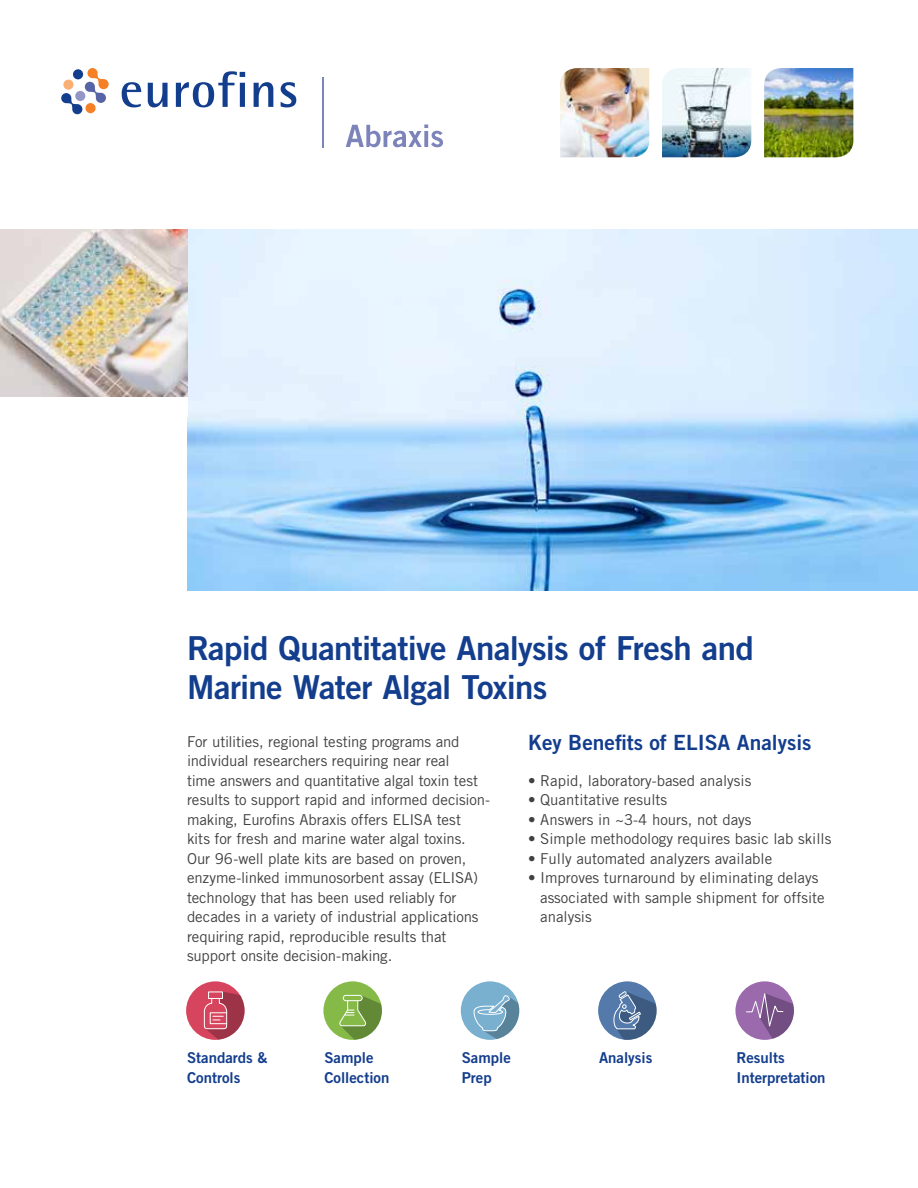
<style>
.page{position:relative;width:918px;height:1188px;background:#fff}
.page>*{position:absolute;margin:0;border:0;box-sizing:border-box;transform-origin:0 0}
.t1{font:33px/39px "Trade Gothic LT Pro Bd 2";letter-spacing:-.02em;color:#133d8d}
.t2{font:21px "Trade Gothic LT Pro Bd 2";color:#133d8d}
.t3{font:15px/19.5px "Trade Gothic LT Pro";color:#414042}
.t4{font:15px/19.5px "Trade Gothic LT Pro Bd 2";color:#133d8d}
</style>
<div class="page">
<img style="left:187px;top:230px;width:731px;height:361px">
<div style="left:598px;top:981px;width:59px;height:59px;background:#537aab;border-radius:50%"></div>
<svg style="left:613px;top:991px;width:44px;height:49px"></svg>
<div style="left:735px;top:981px;width:59px;height:59px;background:#9b6aad;border-radius:50%"></div>
<svg style="left:746px;top:988px;width:48px;height:51px"></svg>
<div style="left:186px;top:981px;width:59px;height:59px;background:#d6455d;border-radius:50%"></div>
<svg style="left:203px;top:992px;width:42px;height:48px"></svg>
<div style="left:461px;top:981px;width:58px;height:59px;background:#7ab0cf;border-radius:50%"></div>
<svg style="left:472px;top:993px;width:47px;height:46px"></svg>
<div style="left:323px;top:981px;width:59px;height:59px;background:#86ba48;border-radius:50%"></div>
<svg style="left:339px;top:995px;width:43px;height:45px"></svg>
<img style="left:0;top:230px;width:187px;height:167px">
<svg style="left:61px;top:68px;width:48px;height:46px"></svg>
<div style="left:85px;top:103px;width:11px;height:10px;background:#f58025;border-radius:50%"></div>
<div style="left:63px;top:80px;width:11px;height:10px;background:#faaf75;border-radius:50%"></div>
<div style="left:73px;top:69px;width:10px;height:10px;background:#133d8d;border-radius:50%"></div>
<svg style="left:122px;top:82px;width:19px;height:25px"></svg>
<svg style="left:148px;top:83px;width:20px;height:24px"></svg>
<svg style="left:176px;top:71px;width:69px;height:36px"></svg>
<svg style="left:254px;top:82px;width:19px;height:25px"></svg>
<svg style="left:281px;top:82px;width:15px;height:25px"></svg>
<hr style="left:322px;top:77px;width:2px;height:71px;background:#7d84ba">
<svg style="left:346px;top:124px;width:97px;height:23px"></svg>
<img style="left:764px;top:68px;width:89px;height:89px">
<img style="left:662px;top:68px;width:89px;height:89px">
<img style="left:560px;top:68px;width:89px;height:89px">
<h1 class="t1" style="left:187px;top:628px;width:568px">Rapid Quantitative Analysis of Fresh and<br>Marine Water Algal Toxins</h1>
<p class="t3" style="left:187px;top:732px;width:305px">For utilities, regional testing programs and individual researchers requiring near real<br>time answers and quantitative algal toxin test results to support rapid and informed decision&shy;making, Eurofins Abraxis offers ELISA test<br>kits for fresh and marine water algal toxins.<br>Our 96-well plate kits are based on proven, enzyme-linked immunosorbent assay (ELISA) technology that has been used reliably for decades in a variety of industrial applications requiring rapid, reproducible results that support onsite decision-making.</p>
<h2 class="t2" style="left:528px;top:729px;width:285px">Key Benefits of ELISA Analysis</h2>
<p class="t3" style="left:528px;top:771px;width:225px">• Rapid, laboratory-based analysis</p>
<p class="t3" style="left:528px;top:790px;width:141px">• Quantitative results</p>
<p class="t3" style="left:528px;top:810px;width:225px">• Answers in ~3-4 hours, not days</p>
<p class="t3" style="left:528px;top:829px;width:305px">• Simple methodology requires basic lab skills</p>
<p class="t3" style="left:528px;top:849px;width:246px">• Fully automated analyzers available</p>
<p class="t3" style="left:540px;top:868px;width:286px;text-indent:-12px">• Improves turnaround by eliminating delays associated with sample shipment for offsite analysis</p>
<p class="t4" style="left:187px;top:1048px;width:82px">Standards &amp;<br>Controls</p>
<p class="t4" style="left:324px;top:1048px;width:67px">Sample<br>Collection</p>
<p class="t4" style="left:462px;top:1048px;width:51px">Sample<br>Prep</p>
<p class="t4" style="left:599px;top:1048px;width:55px">Analysis</p>
<p class="t4" style="left:736px;top:1048px;width:91px">Results<br>Interpretation</p>
</div>
